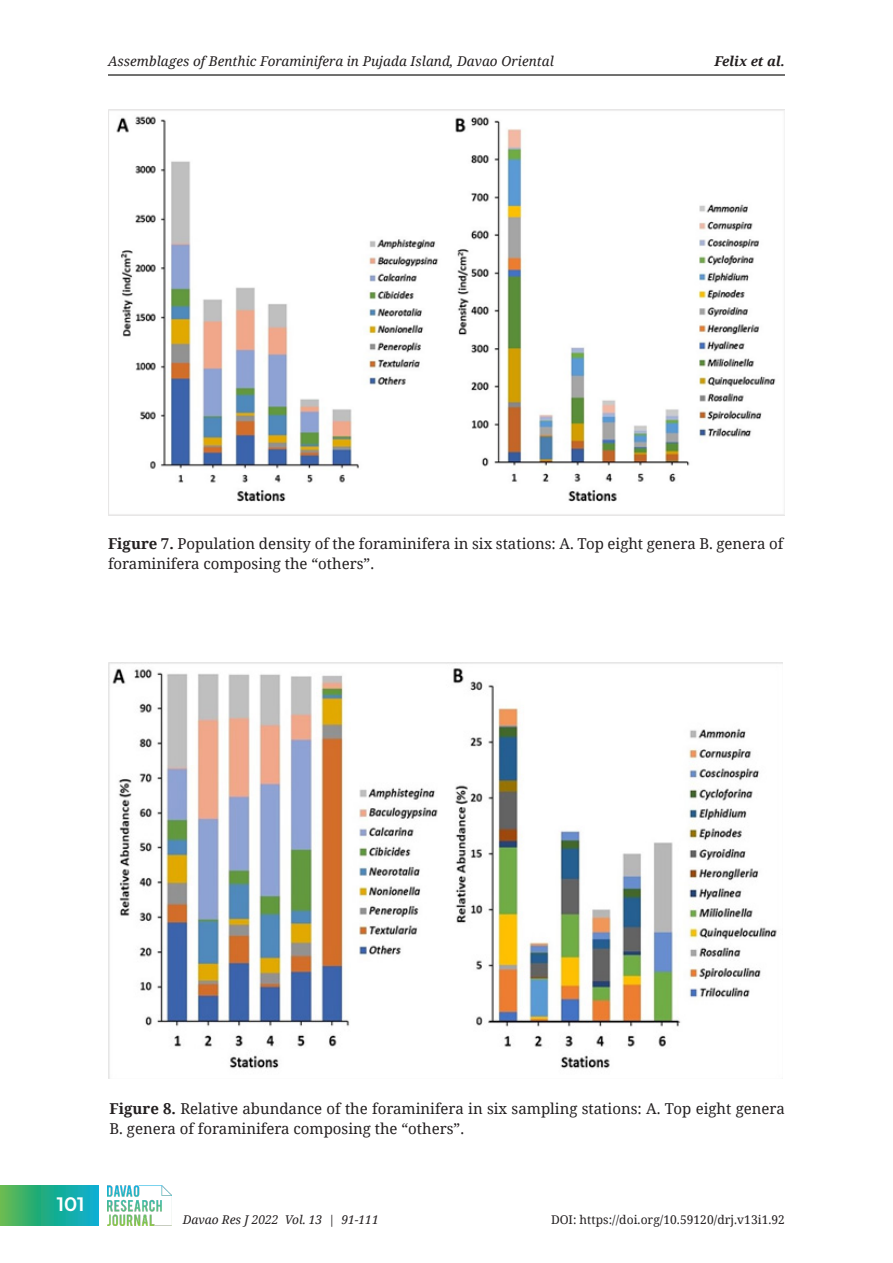
<style>
.page{position:relative;width:893px;height:1263px;background:#fff}
.page>*{position:absolute;margin:0;border:0;box-sizing:border-box;transform-origin:0 0}
.t1{font:600 19.5px "Montserrat";color:#fff}
.t2{font:15px/19.8px "Noto Serif";color:#231f20}
.t3{font:italic 13.5px "Noto Serif";letter-spacing:.005em;color:#231f20}
.t4{font:italic 700 13.5px "Noto Serif";color:#231f20}
.t5{font:12px "Noto Serif";letter-spacing:.005em;color:#231f20}
.t6{font:italic 12px "Noto Serif";color:#231f20}
.s1{font-weight:700}
</style>
<div class="page">
<hr style="left:108px;top:74px;width:677px;height:2px;background:#040503">
<svg style="left:0;top:1185px;width:98px;height:40px;background:#28af8b"></svg>
<img style="left:107px;top:1185px;width:65px;height:40px">
<img style="left:109px;top:109px;width:676px;height:406px">
<img style="left:109px;top:662px;width:674px;height:416px">
<p class="t3" style="left:108px;top:52px;width:447px">Assemblages of Benthic Foraminifera in Pujada Island, Davao Oriental</p>
<p class="t4" style="left:714px;top:52px;width:72px">Felix et al.</p>
<p class="t2" style="left:108px;top:533px;width:677px"><span class="s1">Figure 7.</span> Population density of the foraminifera in six stations: A. Top eight genera B. genera of foraminifera composing the “others”.</p>
<p class="t1" style="left:57px;top:1191px;width:29px">101</p>
<p class="t2" style="left:110px;top:1098px;width:677px"><span class="s1">Figure 8.</span> Relative abundance of the foraminifera in six sampling stations: A. Top eight genera<br>B. genera of foraminifera composing the “others”.</p>
<p class="t6" style="left:183px;top:1211px;width:198px">Davao Res J 2022 Vol. 13 | 91-111</p>
<p class="t5" style="left:551px;top:1211px;width:235px">DOI: https://doi.org/10.59120/drj.v13i1.92</p>
</div>
